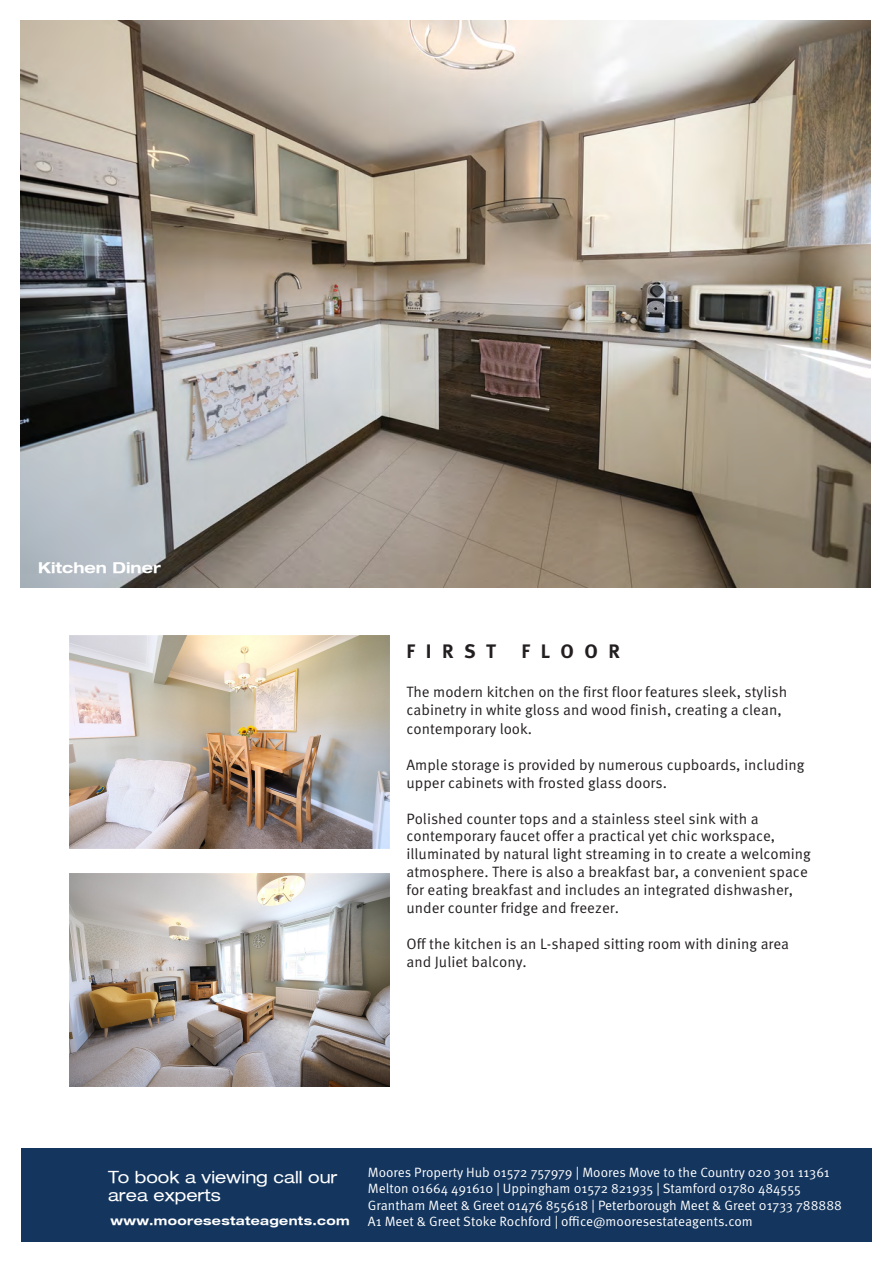
<style>
.page{position:relative;width:893px;height:1263px;background:#fff}
.page>*{position:absolute;margin:0;border:0;box-sizing:border-box;transform-origin:0 0}
.t1{font:700 19.5px "Meta Pro";letter-spacing:.54em;color:#231f20}
.t2{font:expanded 16.8px/18.6px "Helvetica Neue LT";color:#fff}
.t3{font:15px/17.9px "Meta Pro";color:#231f20}
.t4{font:700 expanded 15px "Helvetica Neue LT";color:#fff}
.t5{font:13.5px/16.5px "Meta Pro Norm";color:#fff}
.t6{font:700 expanded 12px "Helvetica Neue LT";letter-spacing:.03em;color:#fff}
</style>
<div class="page">
<img style="left:69px;top:873px;width:320px;height:213px">
<img style="left:69px;top:635px;width:320px;height:213px">
<img style="left:21px;top:21px;width:850px;height:567px">
<div style="left:21px;top:1148px;width:851px;height:94px;background:#13355e"></div>
<p class="t4" style="left:38px;top:558px;width:124px">Kitchen Diner</p>
<p class="t1" style="left:406px;top:636px;width:91px">FIRST</p>
<p class="t1" style="left:521px;top:636px;width:100px">FLOOR</p>
<p class="t3" style="left:406px;top:684px;width:382px">The modern kitchen on the first floor features sleek, stylish cabinetry in white gloss and wood finish, creating a clean, contemporary look.</p>
<p class="t3" style="left:406px;top:756px;width:400px">Ample storage is provided by numerous cupboards, including upper cabinets with frosted glass doors.</p>
<p class="t3" style="left:406px;top:810px;width:406px">Polished counter tops and a stainless steel sink with a contemporary faucet offer a practical yet chic workspace, illuminated by natural light streaming in to create a welcoming atmosphere. There is also a breakfast bar, a convenient space for eating breakfast and includes an integrated dishwasher, under counter fridge and freezer.</p>
<p class="t3" style="left:406px;top:935px;width:384px">Off the kitchen is an L-shaped sitting room with dining area and Juliet balcony.</p>
<p class="t2" style="left:108px;top:1167px;width:231px">To book a viewing call our area experts</p>
<p class="t5" style="left:368px;top:1163px;width:463px">Moores Property Hub 01572 757979 | Moores Move to the Country 020 301 11361<br>Melton 01664 491610 | Uppingham 01572 821935 | Stamford 01780 484555</p>
<p class="t5" style="left:368px;top:1196px;width:476px">Grantham Meet &amp; Greet 01476 855618 | Peterborough Meet &amp; Greet 01733 788888</p>
<p class="t6" style="left:111px;top:1213px;width:241px">www.mooresestateagents.com</p>
<p class="t5" style="left:368px;top:1212px;width:386px">A1 Meet &amp; Greet Stoke Rochford | office@mooresestateagents.com</p>
</div>
